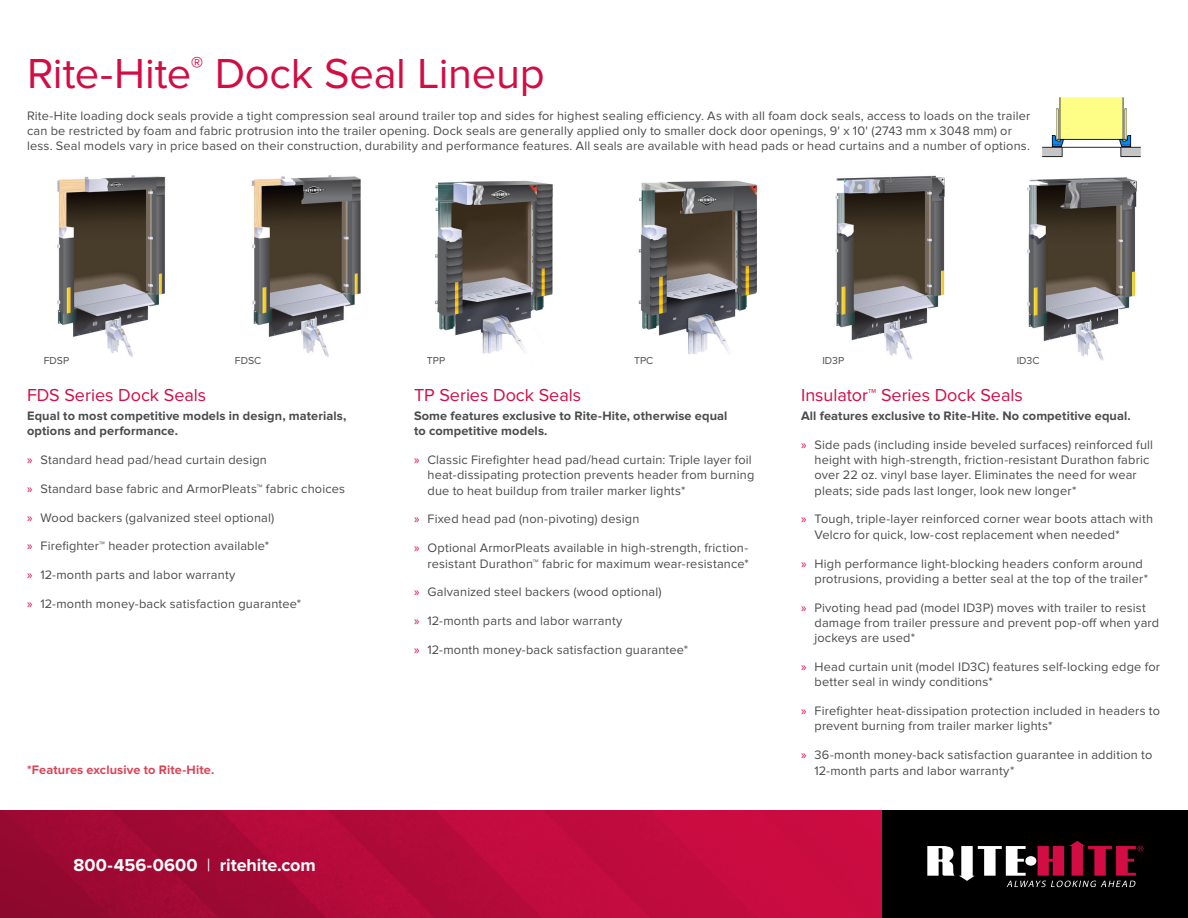
<style>
.page{position:relative;width:1188px;height:918px;background:#fff}
.page>*{position:absolute;margin:0;border:0;box-sizing:border-box;transform-origin:0 0}
.T_Headline{font:43.5px "Proxima Nova";letter-spacing:-.01em;color:#d20d44}
.T_Paragraph_Headline{font:18px "Proxima Nova";color:#d20d44}
.t1{font:700 18px "Proxima Nova";letter-spacing:-.005em;color:#fff}
.T_Paragraph{font:12.75px/15.3px "Proxima Nova";letter-spacing:.015em;color:#4b4c4d}
.T_Paragraph-2{font:700 12.75px/15.3px "Proxima Nova";letter-spacing:.01em;color:#4b4c4d}
.T_Paragraph-3{font:700 12.75px "Proxima Nova";letter-spacing:.01em;color:#d94556}
.T_Captions{font:10.5px "Proxima Nova";color:#4b4c4d}
.s1{font-family:"Myriad Pro";color:#d20d44}
.s2{font-weight:400}
</style>
<div class="page">
<img style="left:0;top:810px;width:883px;height:108px">
<div style="left:883px;top:810px;width:305px;height:108px;background:#000001"></div>
<svg style="left:927px;top:841px;width:216px;height:46px"></svg>
<img style="left:251px;top:175px;width:110px;height:182px">
<img style="left:57px;top:175px;width:109px;height:182px">
<img style="left:1042px;top:97px;width:99px;height:61px">
<img style="left:638px;top:180px;width:119px;height:175px">
<img style="left:435px;top:180px;width:118px;height:174px">
<img style="left:835px;top:175px;width:110px;height:185px">
<img style="left:1027px;top:177px;width:110px;height:184px">
<p class="T_Headline" style="left:27px;top:49px;width:519px">Rite-Hite<sup>®</sup> Dock Seal Lineup</p>
<p class="T_Paragraph" style="left:27px;top:108px;width:1005px">Rite-Hite loading dock seals provide a tight compression seal around trailer top and sides for highest sealing efficiency. As with all foam dock seals, access to loads on the trailer can be restricted by foam and fabric protrusion into the trailer opening. Dock seals are generally applied only to smaller dock door openings, 9' x 10' (2743 mm x 3048 mm) or less. Seal models vary in price based on their construction, durability and performance features. All seals are available with head pads or head curtains and a number of options.</p>
<p class="T_Captions" style="left:44px;top:354px;width:27px">FDSP</p>
<p class="T_Captions" style="left:235px;top:354px;width:28px">FDSC</p>
<p class="T_Paragraph_Headline" style="left:27px;top:385px;width:181px">FDS Series Dock Seals</p>
<p class="T_Paragraph-2" style="left:27px;top:408px;width:321px">Equal to most competitive models in design, materials, options and performance.</p>
<p class="T_Paragraph" style="left:27px;top:452px;width:241px"><span class="s1">»</span> Standard head pad/head curtain design</p>
<p class="T_Paragraph" style="left:27px;top:481px;width:320px"><span class="s1">»</span> Standard base fabric and ArmorPleats™ fabric choices</p>
<p class="T_Paragraph" style="left:27px;top:510px;width:249px"><span class="s1">»</span> Wood backers (galvanized steel optional)</p>
<p class="T_Paragraph" style="left:27px;top:539px;width:244px"><span class="s1">»</span> Firefighter™ header protection available*</p>
<p class="T_Paragraph" style="left:27px;top:568px;width:210px"><span class="s1">»</span> 12-month parts and labor warranty</p>
<p class="T_Paragraph" style="left:27px;top:596px;width:276px"><span class="s1">»</span> 12-month money-back satisfaction guarantee*</p>
<p class="T_Captions" style="left:427px;top:354px;width:20px">TPP</p>
<p class="T_Captions" style="left:634px;top:354px;width:21px">TPC</p>
<p class="T_Captions" style="left:822px;top:354px;width:23px">ID3P</p>
<p class="T_Captions" style="left:1017px;top:354px;width:24px">ID3C</p>
<p class="T_Paragraph_Headline" style="left:414px;top:385px;width:169px">TP Series Dock Seals</p>
<p class="T_Paragraph-2" style="left:414px;top:408px;width:315px">Some features exclusive to Rite-Hite, otherwise equal to competitive models.</p>
<p class="T_Paragraph" style="left:428px;top:452px;width:328px;text-indent:-14px"><span class="s1">»</span> Classic Firefighter head pad/head curtain: Triple layer foil heat-dissipating protection prevents header from burning due to heat buildup from trailer marker lights*</p>
<p class="T_Paragraph" style="left:414px;top:512px;width:227px"><span class="s1">»</span> Fixed head pad (non-pivoting) design</p>
<p class="T_Paragraph" style="left:414px;top:541px;width:336px;text-align:right"><span class="s1">»</span> Optional ArmorPleats available in high-strength, friction&shy;resistant Durathon™ fabric for maximum wear-resistance*</p>
<p class="T_Paragraph" style="left:414px;top:585px;width:249px"><span class="s1">»</span> Galvanized steel backers (wood optional)</p>
<p class="T_Paragraph" style="left:414px;top:613px;width:210px"><span class="s1">»</span> 12-month parts and labor warranty</p>
<p class="T_Paragraph" style="left:414px;top:642px;width:276px"><span class="s1">»</span> 12-month money-back satisfaction guarantee*</p>
<p class="T_Paragraph_Headline" style="left:801px;top:385px;width:223px">Insulator™ Series Dock Seals</p>
<p class="T_Paragraph-2" style="left:801px;top:408px;width:331px">All features exclusive to Rite-Hite. No competitive equal.</p>
<p class="T_Paragraph" style="left:814px;top:437px;width:340px;text-indent:-14px"><span class="s1">»</span> Side pads (including inside beveled surfaces) reinforced full height with high-strength, friction-resistant Durathon fabric over 22 oz. vinyl base layer. Eliminates the need for wear pleats; side pads last longer, look new longer*</p>
<p class="T_Paragraph" style="left:814px;top:512px;width:340px;text-indent:-14px"><span class="s1">»</span> Tough, triple-layer reinforced corner wear boots attach with<br>Velcro for quick, low-cost replacement when needed*</p>
<p class="T_Paragraph" style="left:814px;top:556px;width:335px;text-indent:-14px"><span class="s1">»</span> High performance light-blocking headers conform around protrusions, providing a better seal at the top of the trailer*</p>
<p class="T_Paragraph" style="left:814px;top:600px;width:346px;text-indent:-14px"><span class="s1">»</span> Pivoting head pad (model ID3P) moves with trailer to resist damage from trailer pressure and prevent pop-off when yard jockeys are used*</p>
<p class="T_Paragraph" style="left:814px;top:659px;width:347px;text-indent:-14px"><span class="s1">»</span> Head curtain unit (model ID3C) features self-locking edge for better seal in windy conditions*</p>
<p class="T_Paragraph" style="left:814px;top:703px;width:347px;text-indent:-14px"><span class="s1">»</span> Firefighter heat-dissipation protection included in headers to prevent burning from trailer marker lights*</p>
<p class="T_Paragraph" style="left:801px;top:748px;width:353px"><span class="s1">»</span> 36-month money-back satisfaction guarantee in addition to</p>
<p class="T_Paragraph-3" style="left:27px;top:762px;width:189px">*Features exclusive to Rite-Hite.</p>
<p class="T_Paragraph" style="left:814px;top:763px;width:201px">12-month parts and labor warranty*</p>
<h2 class="t1" style="left:74px;top:854px;width:244px">800-456-0600 <span class="s2">|</span> ritehite.com</h2>
</div>
